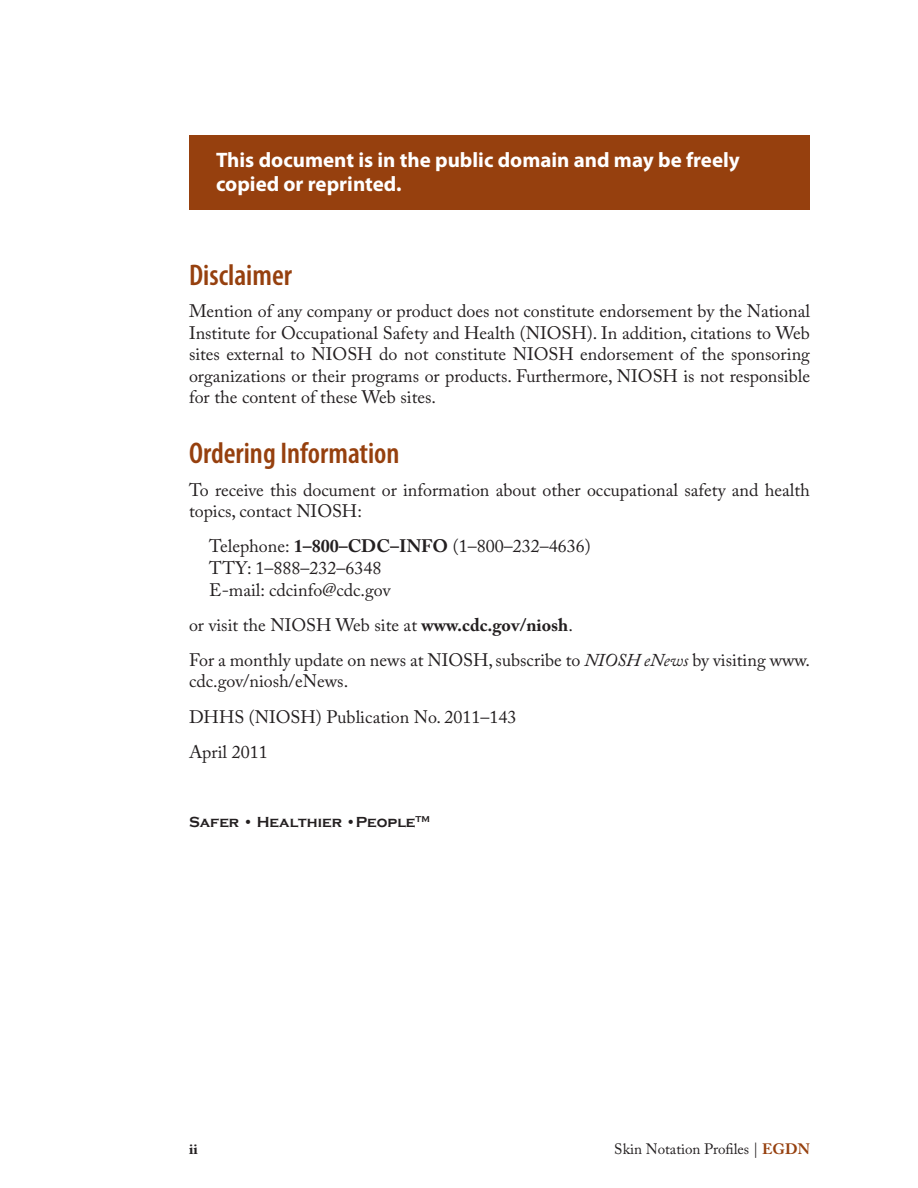
<style>
.page{position:relative;width:918px;height:1188px;background:#fff}
.page>*{position:absolute;margin:0;border:0;box-sizing:border-box;transform-origin:0 0}
.Heading_1{font:600 condensed 30px "Myriad Pro";color:#96400e}
.Disclaimer_box_text{font:700 21px/24px "Myriad Pro";color:#fff}
.Body{font:18px/21.6px "Adobe Caslon Pro";color:#231f20}
.Body__Telephone_Emai{font:18px/21.6px "Adobe Caslon Pro";color:#231f20}
.t1{font:15px "Adobe Caslon Pro";color:#231f20}
.CDC_Tagline{font:700 15px "Copperplate Gothic";color:#231f20}
.t2{font:700 15px "Adobe Caslon Pro";color:#231f20}
.s1{font-weight:700}
.s2{font-style:italic}
.s3{font-weight:700;color:#96400e}
</style>
<div class="page">
<div style="left:189px;top:135px;width:621px;height:75px;background:#96400e"></div>
<p class="Disclaimer_box_text" style="left:216px;top:147px;width:525px">This document is in the public domain and may be freely copied or reprinted.</p>
<p class="Heading_1" style="left:189px;top:258px;width:105px">Disclaimer</p>
<p class="Body" style="left:189px;top:300px;width:623px;text-align:justify">Mention of any company or product does not constitute endorsement by the National Institute for Occupational Safety and Health (NIOSH). In addition, citations to Web sites external to NIOSH do not constitute NIOSH endorsement of the sponsoring organizations or their programs or products. Furthermore, NIOSH is not responsible for the content of these Web sites.</p>
<p class="Heading_1" style="left:189px;top:437px;width:212px">Ordering Information</p>
<p class="Body" style="left:189px;top:479px;width:622px">To receive this document or information about other occupational safety and health topics, contact NIOSH:</p>
<p class="Body__Telephone_Emai" style="left:209px;top:535px;width:383px">Telephone: <span class="s1">1–800–CDC–INFO</span> (1–800–232–4636)<br>TTY: 1–888–232–6348<br>E-mail: cdcinfo@cdc.gov</p>
<p class="Body" style="left:189px;top:614px;width:385px">or visit the NIOSH Web site at <span class="s1">www.cdc.gov/niosh</span>.</p>
<p class="Body" style="left:189px;top:649px;width:622px">For a monthly update on news at NIOSH, subscribe to <span class="s2">NIOSH eNews</span> by visiting www. cdc.gov/niosh/eNews.</p>
<p class="Body" style="left:189px;top:706px;width:329px">DHHS (NIOSH) Publication No. 2011–143</p>
<p class="Body" style="left:189px;top:741px;width:80px">April 2011</p>
<p class="CDC_Tagline" style="left:189px;top:813px;width:242px">Safer • Healthier •People<sup>TM</sup></p>
<p class="t2" style="left:189px;top:1140px;width:10px">ii</p>
<p class="t1" style="left:614px;top:1140px;width:197px">Skin Notation Profiles | <span class="s3">EGDN</span></p>
</div>
